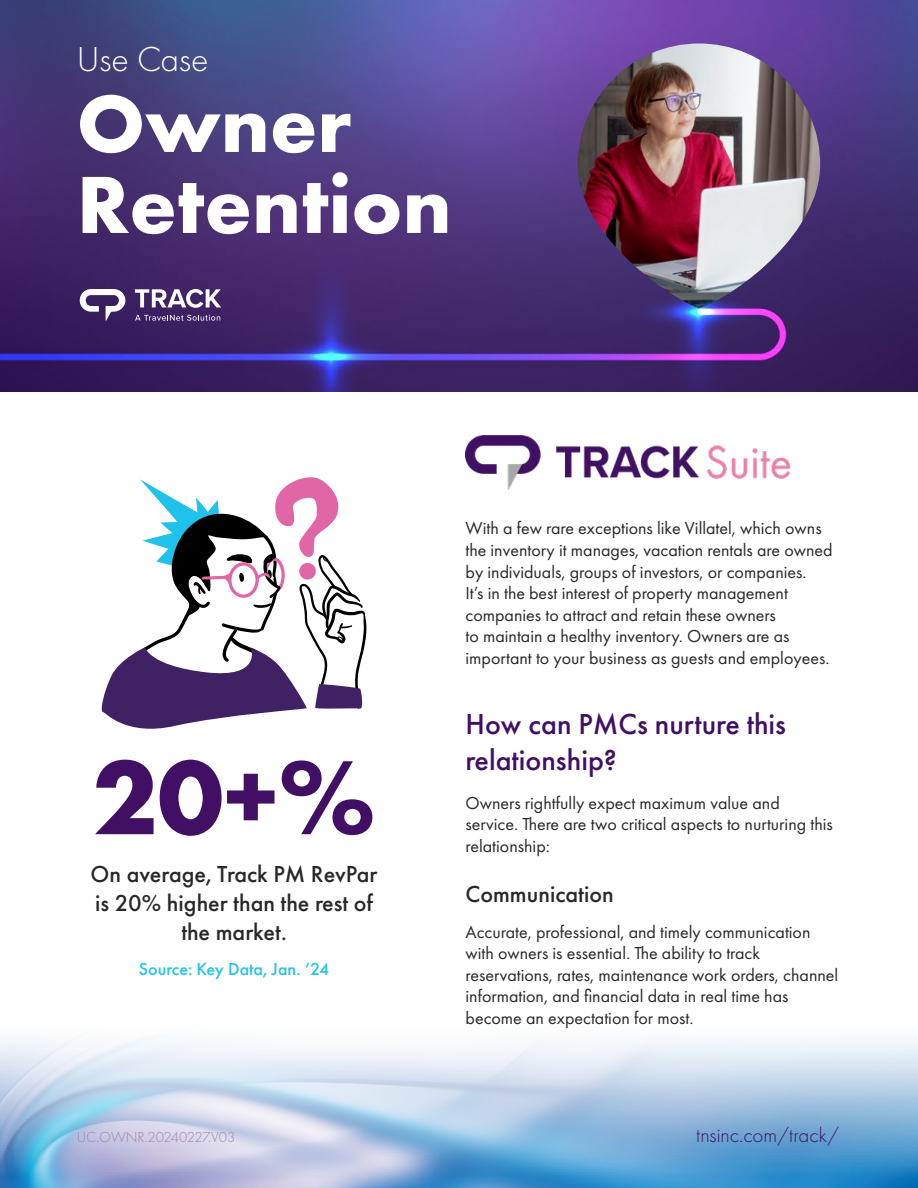
<style>
.page{position:relative;width:918px;height:1188px;background:#fff}
.page>*{position:absolute;margin:0;border:0;box-sizing:border-box;transform-origin:0 0}
.t1{font:700 109.35px "Futura PT";color:#411064}
.t2{font:700 84px/81px "Futura PT";color:#fff}
.t3{font:300 36px "Futura PT";color:#fff}
.t4{font:500 30px/36px "Futura PT";color:#411064}
.t5{font:500 24px/28.8px "Futura PT";color:#292829;text-align:center}
.t6{font:300 21px "Futura PT";color:#411064}
.t7{font:18px/21.6px "Futura PT";color:#292829}
.t8{font:500 18px "Futura PT";color:#22c3ea}
.t9{font:300 15px "Futura PT";color:#a087b1}
</style>
<div class="page">
<img style="left:0;top:1038px;width:918px;height:150px">
<img style="left:0;top:0;width:918px;height:391px">
<img style="left:578px;top:44px;width:242px;height:264px;border-radius:121px">
<svg style="left:135px;top:289px;width:86px;height:19px"></svg>
<svg style="left:80px;top:289px;width:45px;height:32px"></svg>
<svg style="left:135px;top:315px;width:85px;height:6px"></svg>
<svg style="left:101px;top:477px;width:265px;height:252px"></svg>
<img style="left:466px;top:436px;width:325px;height:53px">
<h3 class="t3" style="left:77px;top:44px;width:133px">Use Case</h3>
<h2 class="t2" style="left:77px;top:90px;width:377px">Owner<br>Retention</h2>
<h1 class="t1" style="left:92px;top:753px;width:285px">20+%</h1>
<h3 class="t5" style="left:91px;top:862px;width:288px">On average, Track PM RevPar</h3>
<h3 class="t5" style="left:95px;top:891px;width:279px">is 20% higher than the rest of the market.</h3>
<p class="t8" style="left:139px;top:962px;width:192px">Source: Key Data, Jan. ‘24</p>
<p class="t9" style="left:77px;top:1131px;width:160px">UC.OWNR.20240227.V03</p>
<p class="t7" style="left:466px;top:519px;width:369px">With a few rare exceptions like Villatel, which owns the inventory it manages, vacation rentals are owned by individuals, groups of investors, or companies.<br>It’s in the best interest of property management companies to attract and retain these owners<br>to maintain a healthy inventory. Owners are as important to your business as guests and employees.</p>
<h3 class="t4" style="left:466px;top:708px;width:322px">How can PMCs nurture this relationship?</h3>
<p class="t7" style="left:466px;top:793px;width:369px">Owners rightfully expect maximum value and service. There are two critical aspects to nurturing this relationship:</p>
<h3 class="t5" style="left:466px;top:882px;width:150px">Communication</h3>
<p class="t7" style="left:466px;top:922px;width:374px">Accurate, professional, and timely communication with owners is essential. The ability to track reservations, rates, maintenance work orders, channel information, and financial data in real time has become an expectation for most.</p>
<p class="t6" style="left:696px;top:1126px;width:144px">tnsinc.com/track/</p>
</div>
